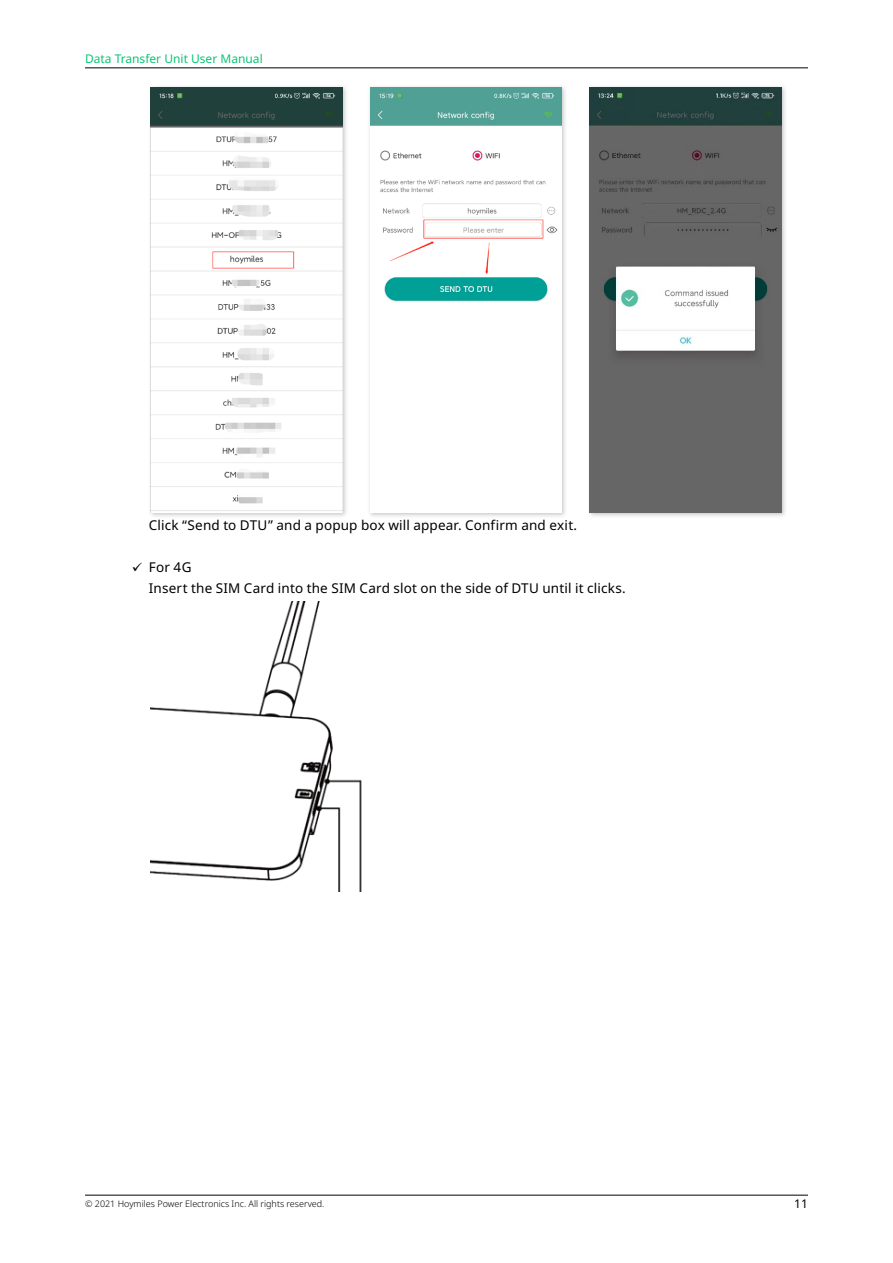
<style>
.page{position:relative;width:893px;height:1263px;background:#fff}
.page>*{position:absolute;margin:0;border:0;box-sizing:border-box;transform-origin:0 0}
.t1{font:13.5px/21px "Noto Sans";letter-spacing:.01em;color:#000}
.t2{font:12px "Noto Sans";color:#0ac476}
.t3{font:12px "Noto Sans";color:#000}
.t4{font:300 9px "Noto Sans";color:#000}
</style>
<div class="page">
<hr style="left:85px;top:1195px;width:723px;height:1px;background:#000">
<hr style="left:85px;top:68px;width:723px;height:1px;background:#000">
<div style="left:148px;top:84px;width:200px;height:434px;background:#b5b6b6;opacity:.75"></div>
<img style="left:151px;top:87px;width:191px;height:425px">
<div style="left:367px;top:84px;width:201px;height:434px;background:#b5b6b6;opacity:.75"></div>
<img style="left:370px;top:87px;width:192px;height:425px">
<div style="left:587px;top:84px;width:200px;height:434px;background:#b5b6b6;opacity:.75"></div>
<img style="left:590px;top:87px;width:191px;height:425px">
<img style="left:151px;top:602px;width:211px;height:290px">
<p class="t2" style="left:85px;top:51px;width:179px">Data Transfer Unit User Manual</p>
<p class="t1" style="left:149px;top:515px;width:430px">Click “Send to DTU” and a popup box will appear. Confirm and exit.</p>
<p class="t1" style="left:149px;top:557px;width:478px">For 4G<br>Insert the SIM Card into the SIM Card slot on the side of DTU until it clicks.</p>
<p class="t4" style="left:85px;top:1197px;width:241px">© 2021 Hoymiles Power Electronics Inc. All rights reserved.</p>
<p class="t3" style="left:794px;top:1195px;width:15px">11</p>
</div>
